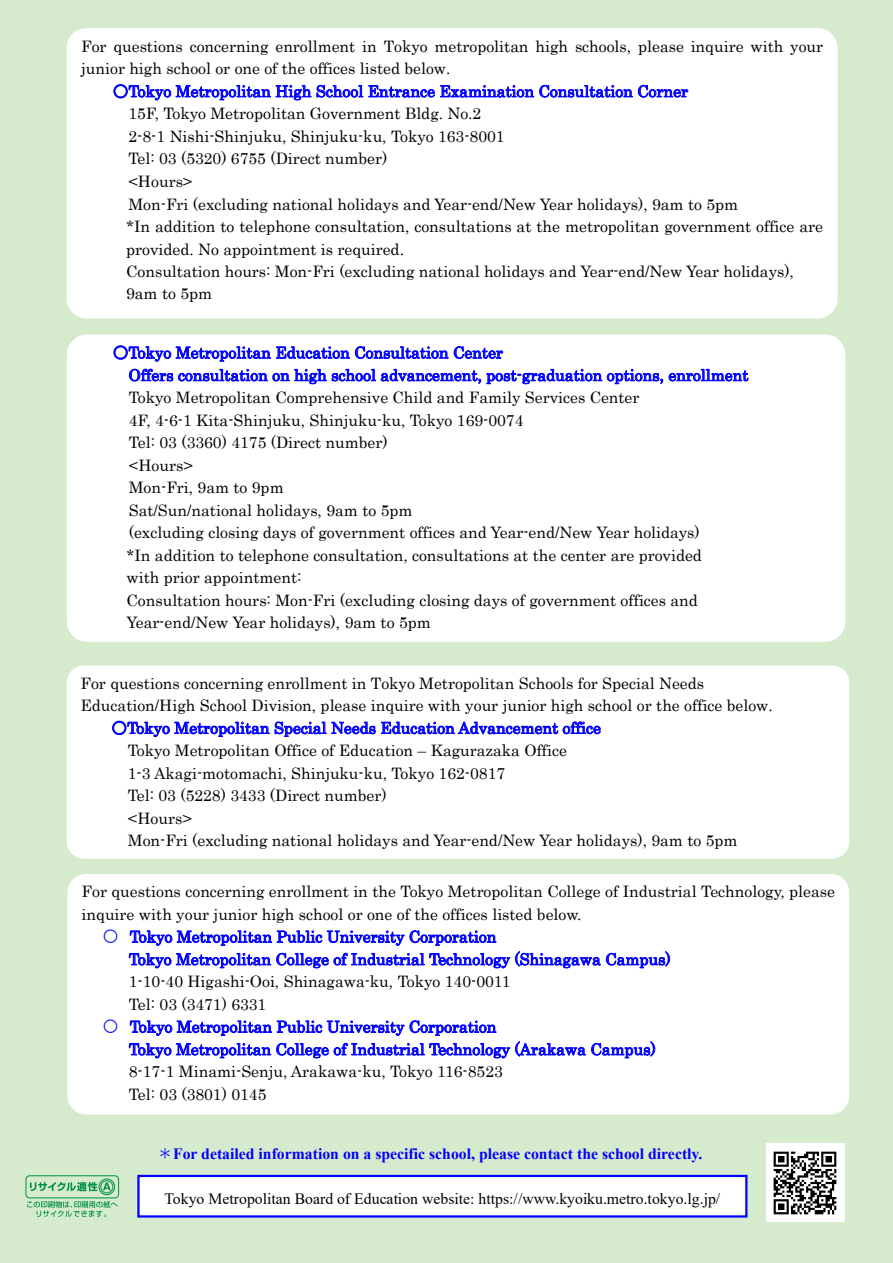
<style>
.page{position:relative;width:893px;height:1263px;background:#d6eace}
.page>*{position:absolute;margin:0;border:0;box-sizing:border-box;transform-origin:0 0}
.t1{font:15.75px/22.5px "Century";color:#000}
.t2{font:15.75px/22.5px "Century";color:#00f}
.t3{font:15.75px "Times New Roman";color:#000}
.t4{font:700 15.75px "Times New Roman";color:#00f}
.s1{font-family:"HG Maru Gothic MPRO";color:#00f}
.s2{color:#00f}
.s3{font-family:"HG Maru Gothic MPRO"}
.s4{font-family:"HG Maru Gothic MPRO";font-weight:400}
</style>
<div class="page">
<div style="left:67px;top:665px;width:782px;height:194px;background:#fff;border-radius:17px"></div>
<svg style="left:112px;top:721px;width:489px;height:16px"></svg>
<div style="left:67px;top:334px;width:778px;height:308px;background:#fff;border-radius:20px"></div>
<svg style="left:114px;top:346px;width:389px;height:16px"></svg>
<svg style="left:129px;top:369px;width:534px;height:15px"></svg>
<svg style="left:669px;top:369px;width:79px;height:12px"></svg>
<div style="left:67px;top:28px;width:771px;height:290px;background:#fff;border-radius:20px"></div>
<svg style="left:114px;top:84px;width:197px;height:16px"></svg>
<svg style="left:317px;top:85px;width:371px;height:13px"></svg>
<div style="left:67px;top:874px;width:782px;height:240px;background:#fff;border-radius:18px"></div>
<svg style="left:129px;top:930px;width:541px;height:38px"></svg>
<svg style="left:129px;top:1020px;width:526px;height:38px"></svg>
<svg style="left:137px;top:1175px;width:610px;height:42px;background:#e6e6fe"></svg>
<img style="left:766px;top:1143px;width:78px;height:79px">
<div style="left:26px;top:1175px;width:93px;height:23px;border:1px solid #009143;border-radius:4px"></div>
<svg style="left:27px;top:1201px;width:91px;height:16px"></svg>
<svg style="left:30px;top:1178px;width:85px;height:17px"></svg>
<p class="t1" style="left:81px;top:34px;width:743px">For questions concerning enrollment in Tokyo metropolitan high schools, please inquire with your junior high school or one of the offices listed below.</p>
<p class="t1" style="left:126px;top:79px;width:698px;text-indent:-13px"><span class="s1">○</span><span class="s2">Tokyo Metropolitan High School Entrance Examination Consultation Corner<br></span>15F, Tokyo Metropolitan Government Bldg. No.2<br>2-8-1 Nishi-Shinjuku, Shinjuku-ku, Tokyo 163-8001<br>Tel: 03 (5320) 6755 (Direct number)<br>&lt;Hours&gt;<br>Mon-Fri (excluding national holidays and Year-end/New Year holidays), 9am to 5pm<br>*In addition to telephone consultation, consultations at the metropolitan government office are provided. No appointment is required.<br>Consultation hours: Mon-Fri (excluding national holidays and Year-end/New Year holidays), 9am to 5pm</p>
<p class="t2" style="left:129px;top:340px;width:621px;text-indent:-16px"><span class="s3">○</span>Tokyo Metropolitan Education Consultation Center<br>Offers consultation on high school advancement, post-graduation options, enrollment</p>
<p class="t1" style="left:127px;top:385px;width:577px">Tokyo Metropolitan Comprehensive Child and Family Services Center<br>4F, 4-6-1 Kita-Shinjuku, Shinjuku-ku, Tokyo 169-0074<br>Tel: 03 (3360) 4175 (Direct number)<br>&lt;Hours&gt;<br>Mon-Fri, 9am to 9pm<br>Sat/Sun/national holidays, 9am to 5pm<br>(excluding closing days of government offices and Year-end/New Year holidays) *In addition to telephone consultation, consultations at the center are provided with prior appointment:<br>Consultation hours: Mon-Fri (excluding closing days of government offices and Year-end/New Year holidays), 9am to 5pm</p>
<p class="t1" style="left:81px;top:670px;width:694px">For questions concerning enrollment in Tokyo Metropolitan Schools for Special Needs<br>Education/High School Division, please inquire with your junior high school or the office below.</p>
<p class="t1" style="left:128px;top:715px;width:611px;text-indent:-16px"><span class="s1">○</span><span class="s2">Tokyo Metropolitan Special Needs Education Advancement office<br></span>Tokyo Metropolitan Office of Education – Kagurazaka Office<br>1-3 Akagi-motomachi, Shinjuku-ku, Tokyo 162-0817<br>Tel: 03 (5228) 3433 (Direct number)<br>&lt;Hours&gt;<br>Mon-Fri (excluding national holidays and Year-end/New Year holidays), 9am to 5pm</p>
<p class="t1" style="left:82px;top:879px;width:755px">For questions concerning enrollment in the Tokyo Metropolitan College of Industrial Technology, please inquire with your junior high school or one of the offices listed below.</p>
<p class="t2" style="left:129px;top:924px;width:543px;text-indent:-26px"><span class="s3">○</span> Tokyo Metropolitan Public University Corporation<br>Tokyo Metropolitan College of Industrial Technology (Shinagawa Campus)</p>
<p class="t1" style="left:129px;top:969px;width:383px">1-10-40 Higashi-Ooi, Shinagawa-ku, Tokyo 140-0011<br>Tel: 03 (3471) 6331</p>
<p class="t2" style="left:129px;top:1014px;width:528px;text-indent:-26px"><span class="s3">○</span> Tokyo Metropolitan Public University Corporation<br>Tokyo Metropolitan College of Industrial Technology (Arakawa Campus)</p>
<p class="t1" style="left:129px;top:1059px;width:376px">8-17-1 Minami-Senju, Arakawa-ku, Tokyo 116-8523<br>Tel: 03 (3801) 0145</p>
<p class="t4" style="left:157px;top:1142px;width:547px"><span class="s4">＊</span>For detailed information on a specific school, please contact the school directly.</p>
<p class="t3" style="left:164px;top:1187px;width:557px">Tokyo Metropolitan Board of Education website: https://www.kyoiku.metro.tokyo.lg.jp/</p>
</div>
